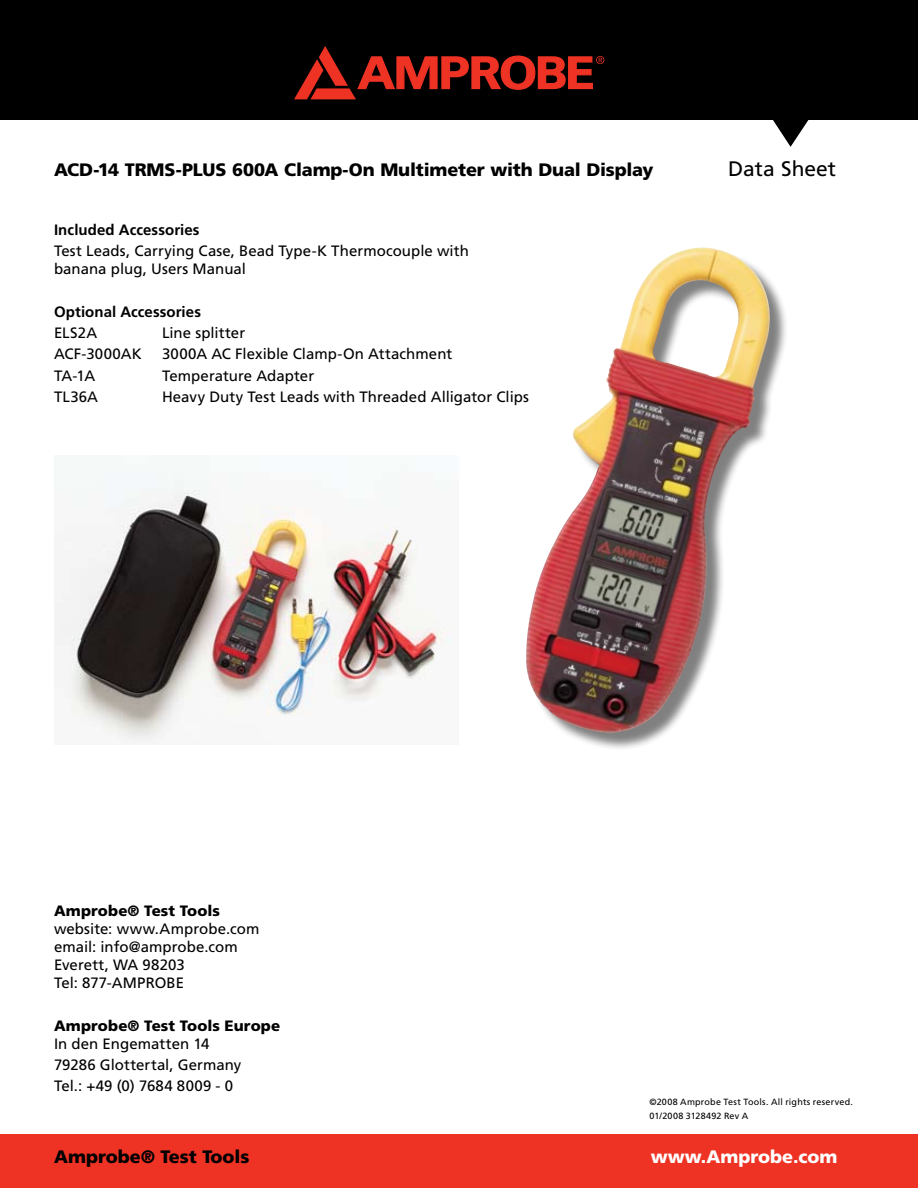
<style>
.page{position:relative;width:918px;height:1188px;background:#fff}
.page>*{position:absolute;margin:0;border:0;box-sizing:border-box;transform-origin:0 0}
.t1{font:21px "Frutiger";color:#000}
.t2{font:900 18px "Frutiger";letter-spacing:-.01em;color:#000}
.t3{font:900 18px "Frutiger";color:#fff}
.t4{font:15px/18px "Frutiger";letter-spacing:.005em;color:#000}
.t5{font:900 15px "Frutiger";letter-spacing:.005em;color:#000}
.t6{font:700 15px "Frutiger";letter-spacing:.005em;color:#000}
.t7{font:9px/14.1px "Frutiger";letter-spacing:.02em;color:#000}
</style>
<div class="page">
<div style="left:0;top:0;width:918px;height:120px;background:#000"></div>
<div style="left:0;top:1134px;width:918px;height:54px;background:#ee3224"></div>
<svg style="left:294px;top:46px;width:310px;height:53px"></svg>
<svg style="left:773px;top:120px;width:36px;height:27px"></svg>
<img style="left:54px;top:472px;width:397px;height:271px">
<div style="left:528px;top:250px;width:261px;height:501px;background:#000;opacity:.5"></div>
<img style="left:526px;top:248px;width:248px;height:486px">
<p class="t2" style="left:54px;top:159px;width:601px">ACD-14 TRMS-PLUS 600A Clamp-On Multimeter with Dual Display</p>
<p class="t6" style="left:54px;top:221px;width:147px">Included Accessories</p>
<p class="t4" style="left:54px;top:242px;width:416px">Test Leads, Carrying Case, Bead Type-K Thermocouple with banana plug, Users Manual</p>
<p class="t6" style="left:54px;top:303px;width:149px">Optional Accessories</p>
<p class="t4" style="left:54px;top:324px;width:45px">ELS2A</p>
<p class="t4" style="left:162px;top:324px;width:85px">Line splitter</p>
<p class="t4" style="left:54px;top:345px;width:89px">ACF-3000AK</p>
<p class="t4" style="left:162px;top:345px;width:292px">3000A AC Flexible Clamp-On Attachment</p>
<p class="t4" style="left:54px;top:366px;width:43px">TA-1A</p>
<p class="t4" style="left:162px;top:366px;width:154px">Temperature Adapter</p>
<p class="t4" style="left:54px;top:388px;width:46px">TL36A</p>
<p class="t4" style="left:162px;top:388px;width:369px">Heavy Duty Test Leads with Threaded Alligator Clips</p>
<h1 class="t1" style="left:728px;top:156px;width:109px">Data Sheet</h1>
<p class="t5" style="left:54px;top:902px;width:167px">Amprobe® Test Tools</p>
<p class="t4" style="left:54px;top:920px;width:207px">website: www.Amprobe.com email: info@amprobe.com<br>Everett, WA 98203<br>Tel: 877-AMPROBE</p>
<p class="t5" style="left:54px;top:1017px;width:228px">Amprobe® Test Tools Europe</p>
<p class="t4" style="left:54px;top:1033px;width:189px;line-height:21.3px">In den Engematten 14<br>79286 Glottertal, Germany<br>Tel.: +49 (0) 7684 8009 - 0</p>
<p class="t7" style="left:650px;top:1095px;width:205px">©2008 Amprobe Test Tools. All rights reserved.<br>01/2008 3128492 Rev A</p>
<p class="t2" style="left:54px;top:1146px;width:197px">Amprobe® Test Tools</p>
<p class="t3" style="left:650px;top:1146px;width:188px">www.Amprobe.com</p>
</div>
